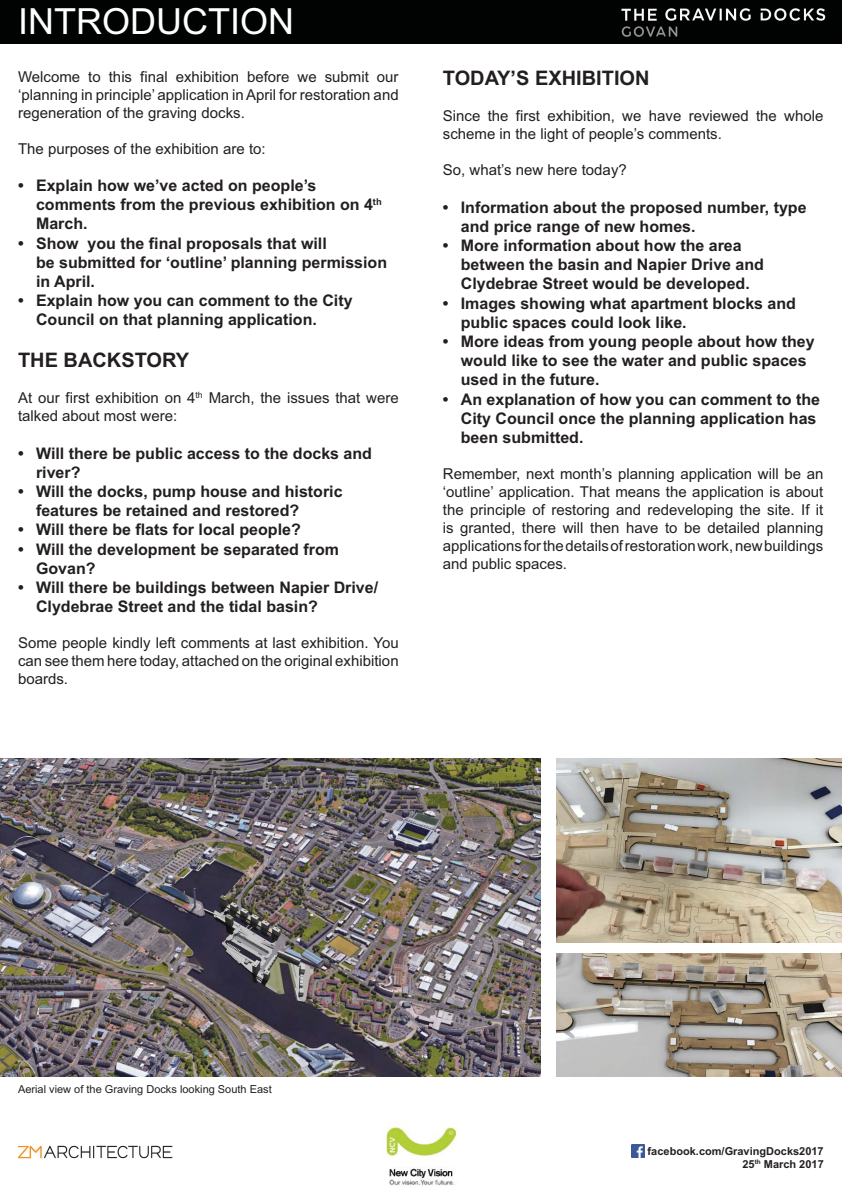
<style>
.page{position:relative;width:842px;height:1192px;background:#fff}
.page>*{position:absolute;margin:0;border:0;box-sizing:border-box;transform-origin:0 0}
.t1{font:36px "Arial";color:#fff}
.t2{font:700 20px "Arial";color:#231f20}
.t3{font:700 16px/19.2px "Arial";color:#231f20}
.t4{font:15px/18px "Arial";color:#231f20;text-align:justify}
.t5{font:11px "Arial";color:#231f20}
.t6{font:700 11px/12.6px "Arial";color:#231f20;text-align:right}
</style>
<div class="page">
<svg style="left:632px;top:1145px;width:12px;height:12px"></svg>
<img style="left:18px;top:1145px;width:155px;height:14px">
<img style="left:385px;top:1127px;width:72px;height:58px">
<div style="left:0;top:0;width:842px;height:43px;background:#000302"></div>
<img style="left:0;top:758px;width:541px;height:318px">
<img style="left:557px;top:758px;width:285px;height:185px">
<img style="left:557px;top:954px;width:285px;height:122px">
<h1 class="t1" style="left:18px;top:-3px;width:277px">INTRODUCTION</h1>
<p class="t4" style="left:18px;top:67px;width:382px">Welcome to this final exhibition before we submit our ‘planning in principle’ application in April for restoration and regeneration of the graving docks.</p>
<p class="t4" style="left:18px;top:139px;width:249px">The purposes of the exhibition are to:</p>
<p class="t3" style="left:36px;top:176px;width:347px;text-indent:-18px">• Explain how we’ve acted on people’s comments from the previous exhibition on 4<sup>th<br></sup>March.</p>
<p class="t3" style="left:36px;top:234px;width:353px;text-indent:-18px">• Show you the final proposals that will<br>be submitted for ‘outline’ planning permission in April.</p>
<p class="t3" style="left:36px;top:291px;width:318px;text-indent:-18px">• Explain how you can comment to the City<br>Council on that planning application.</p>
<p class="t2" style="left:18px;top:346px;width:173px">THE BACKSTORY</p>
<p class="t4" style="left:18px;top:389px;width:382px">At our first exhibition on 4<sup>th</sup> March, the issues that were talked about most were:</p>
<p class="t3" style="left:36px;top:444px;width:337px;text-indent:-18px">• Will there be public access to the docks and river?</p>
<p class="t3" style="left:36px;top:482px;width:308px;text-indent:-18px">• Will the docks, pump house and historic features be retained and restored?</p>
<p class="t3" style="left:18px;top:520px;width:284px">• Will there be flats for local people?</p>
<p class="t3" style="left:36px;top:540px;width:305px;text-indent:-18px">• Will the development be separated from<br>Govan?</p>
<p class="t3" style="left:36px;top:578px;width:344px;text-indent:-18px">• Will there be buildings between Napier Drive/<br>Clydebrae Street and the tidal basin?</p>
<p class="t4" style="left:18px;top:634px;width:382px">Some people kindly left comments at last exhibition. You can see them here today, attached on the original exhibition boards.</p>
<p class="t2" style="left:443px;top:64px;width:208px">TODAY’S EXHIBITION</p>
<p class="t4" style="left:443px;top:107px;width:382px">Since the first exhibition, we have reviewed the whole scheme in the light of people’s comments.</p>
<p class="t4" style="left:443px;top:161px;width:185px">So, what’s new here today?</p>
<p class="t3" style="left:461px;top:198px;width:347px;text-indent:-18px">• Information about the proposed number, type and price range of new homes.</p>
<p class="t3" style="left:461px;top:236px;width:305px;text-indent:-18px">• More information about how the area between the basin and Napier Drive and<br>Clydebrae Street would be developed.</p>
<p class="t3" style="left:461px;top:294px;width:337px;text-indent:-18px">• Images showing what apartment blocks and public spaces could look like.</p>
<p class="t3" style="left:461px;top:332px;width:355px;text-indent:-18px">• More ideas from young people about how they would like to see the water and public spaces used in the future.</p>
<p class="t3" style="left:461px;top:390px;width:361px;text-indent:-18px">• An explanation of how you can comment to the<br>City Council once the planning application has been submitted.</p>
<p class="t4" style="left:443px;top:465px;width:382px">Remember, next month’s planning application will be an ‘outline’ application. That means the application is about the principle of restoring and redeveloping the site. If it is granted, there will then have to be detailed planning applications for the details of restoration work, new buildings and public spaces.</p>
<p class="t5" style="left:18px;top:1081px;width:255px">Aerial view of the Graving Docks looking South East</p>
<p class="t6" style="left:648px;top:1145px;width:178px">facebook.com/GravingDocks2017<br>25<sup>th</sup> March 2017</p>
</div>
